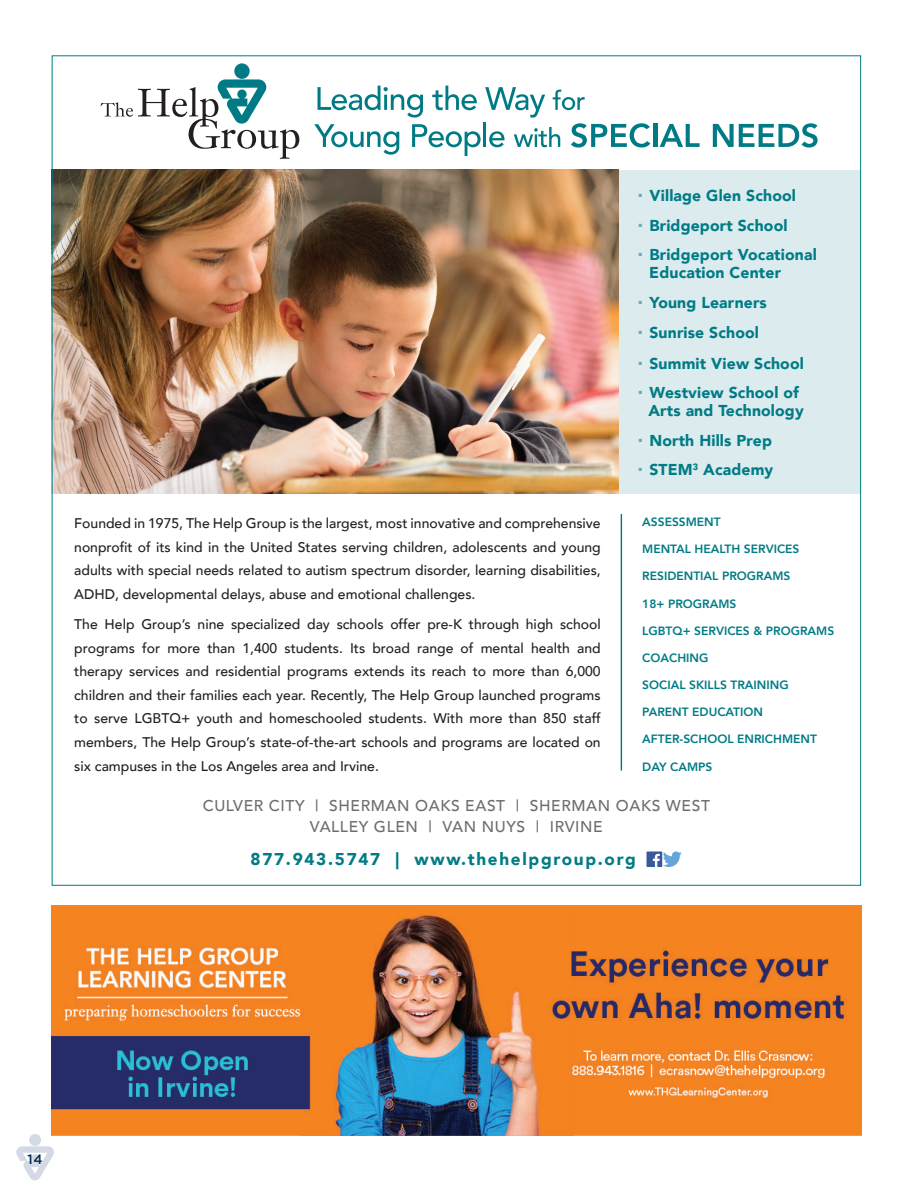
<style>
.page{position:relative;width:918px;height:1188px;background:#fff}
.page>*{position:absolute;margin:0;border:0;box-sizing:border-box;transform-origin:0 0}
.t1{font:900 17.1px "Avenir";letter-spacing:.1em;color:#007b85}
.t2{font:900 15.75px/17.9px "Avenir";letter-spacing:.01em;color:#007b85}
.t3{font:500 15.6px/21.3px "Avenir";letter-spacing:.04em;color:#6c6d70;text-align:center}
.t4{font:500 13.95px/23.5px "Avenir";color:#231f20;text-align:justify}
.t5{font:500 13.5px "Gotham";color:#00294e}
.t6{font:800 12px "Avenir";color:#007b85}
.t7{font:4.35px "Monotype Sorts";color:#64afb8}
</style>
<div class="page">
<div style="left:29px;top:1134px;width:12px;height:12px;background:#d3dae5;border-radius:50%"></div>
<svg style="left:16px;top:1146px;width:38px;height:34px"></svg>
<div style="left:617px;top:170px;width:244px;height:324px;background:#dbebee"></div>
<svg style="left:647px;top:851px;width:35px;height:16px"></svg>
<hr style="left:621px;top:514px;width:1px;height:257px;background:#007b85">
<img style="left:51px;top:170px;width:567px;height:324px">
<svg style="left:318px;top:86px;width:105px;height:32px"></svg>
<svg style="left:432px;top:86px;width:45px;height:24px"></svg>
<svg style="left:485px;top:87px;width:60px;height:31px"></svg>
<svg style="left:553px;top:90px;width:32px;height:20px"></svg>
<svg style="left:314px;top:124px;width:85px;height:31px"></svg>
<svg style="left:412px;top:124px;width:69px;height:32px"></svg>
<hr style="left:484px;top:123px;width:2px;height:24px;background:#007b85">
<svg style="left:489px;top:131px;width:16px;height:16px"></svg>
<svg style="left:514px;top:127px;width:46px;height:20px"></svg>
<svg style="left:571px;top:123px;width:79px;height:25px"></svg>
<hr style="left:653px;top:124px;width:4px;height:23px;background:#007b85">
<svg style="left:660px;top:124px;width:40px;height:23px"></svg>
<svg style="left:713px;top:123px;width:105px;height:25px"></svg>
<div style="left:234px;top:63px;width:16px;height:16px;background:#007b85;border-radius:50%"></div>
<svg style="left:100px;top:79px;width:199px;height:80px"></svg>
<img style="left:52px;top:906px;width:809px;height:229px">
<p class="t4" style="left:74px;top:511px;width:528px">Founded in 1975, The Help Group is the largest, most innovative and comprehensive nonprofit of its kind in the United States serving children, adolescents and young adults with special needs related to autism spectrum disorder, learning disabilities, ADHD, developmental delays, abuse and emotional challenges.</p>
<p class="t4" style="left:74px;top:612px;width:528px">The Help Group’s nine specialized day schools offer pre-K through high school programs for more than 1,400 students. Its broad range of mental health and therapy services and residential programs extends its reach to more than 6,000 children and their families each year. Recently, The Help Group launched programs to serve LGBTQ+ youth and homeschooled students. With more than 850 staff members, The Help Group’s state-of-the-art schools and programs are located on six campuses in the Los Angeles area and Irvine.</p>
<p class="t7" style="left:639px;top:194px;width:5px">N</p>
<p class="t2" style="left:649px;top:186px;width:148px">Village Glen School</p>
<p class="t7" style="left:639px;top:224px;width:5px">N</p>
<p class="t2" style="left:649px;top:216px;width:140px">Bridgeport School</p>
<p class="t7" style="left:639px;top:253px;width:5px">N</p>
<p class="t2" style="left:649px;top:246px;width:169px">Bridgeport Vocational<br>Education Center</p>
<p class="t7" style="left:639px;top:301px;width:5px">N</p>
<p class="t2" style="left:649px;top:294px;width:119px">Young Learners</p>
<p class="t7" style="left:639px;top:331px;width:5px">N</p>
<p class="t2" style="left:649px;top:324px;width:111px">Sunrise School</p>
<p class="t7" style="left:639px;top:361px;width:5px">N</p>
<p class="t2" style="left:649px;top:354px;width:156px">Summit View School</p>
<p class="t7" style="left:639px;top:390px;width:5px">N</p>
<p class="t2" style="left:648px;top:383px;width:157px">Westview School of<br>Arts and Technology</p>
<p class="t7" style="left:639px;top:438px;width:5px">N</p>
<p class="t2" style="left:649px;top:431px;width:124px">North Hills Prep</p>
<p class="t7" style="left:639px;top:467px;width:5px">N</p>
<p class="t2" style="left:649px;top:460px;width:125px">STEM<sup>3</sup> Academy</p>
<p class="t6" style="left:642px;top:511px;width:80px">ASSESSMENT</p>
<p class="t6" style="left:642px;top:538px;width:159px">MENTAL HEALTH SERVICES</p>
<p class="t6" style="left:642px;top:565px;width:150px">RESIDENTIAL PROGRAMS</p>
<p class="t6" style="left:642px;top:592px;width:96px">18+ PROGRAMS</p>
<p class="t6" style="left:642px;top:620px;width:193px">LGBTQ+ SERVICES &amp; PROGRAMS</p>
<p class="t6" style="left:642px;top:647px;width:68px">COACHING</p>
<p class="t6" style="left:642px;top:674px;width:148px">SOCIAL SKILLS TRAINING</p>
<p class="t6" style="left:642px;top:701px;width:122px">PARENT EDUCATION</p>
<p class="t6" style="left:642px;top:728px;width:176px">AFTER-SCHOOL ENRICHMENT</p>
<p class="t6" style="left:642px;top:755px;width:72px">DAY CAMPS</p>
<p class="t3" style="left:203px;top:794px;width:509px">CULVER CITY | SHERMAN OAKS EAST | SHERMAN OAKS WEST<br>VALLEY GLEN | VAN NUYS | IRVINE</p>
<p class="t1" style="left:251px;top:845px;width:387px">877.943.5747 | www.thehelpgroup.org</p>
<p class="t5" style="left:27px;top:1152px;width:17px">14</p>
</div>
